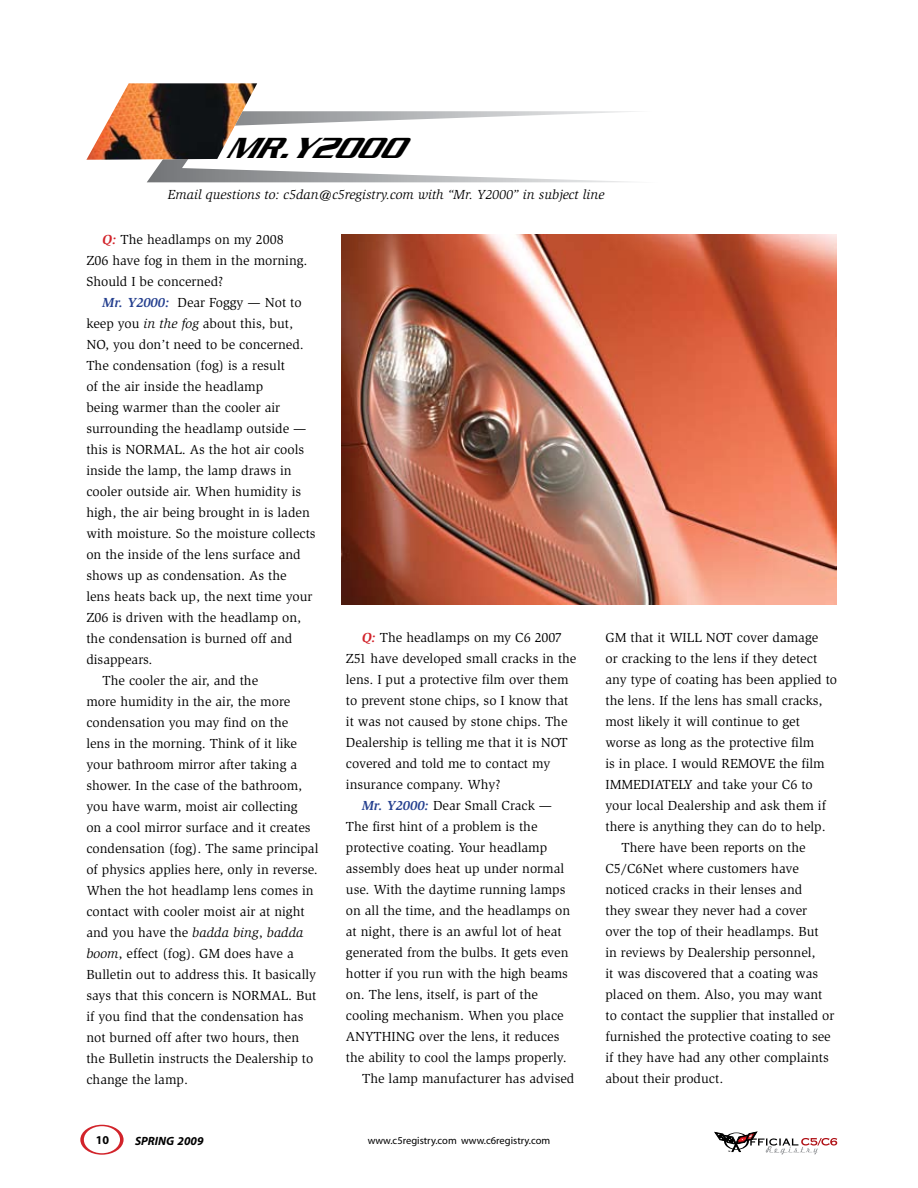
<style>
.page{position:relative;width:918px;height:1188px;background:#fff}
.page>*{position:absolute;margin:0;border:0;box-sizing:border-box;transform-origin:0 0}
.t1{font:italic 500 31.5px "Serpentine";color:#000}
.t2{font:13.5px/21px "Slimbach";color:#000}
.t3{font:italic 13.5px "Slimbach";color:#000}
.t4{font:italic 700 12px "Myriad";color:#000}
.t5{font:700 12px "Myriad";color:#000}
.t6{font:10.5px "Myriad";color:#000}
.t7{font:700 3.15px "Helvetica";color:#000;scale:.75 1}
.s1{font-weight:700;font-style:italic;color:#d2232a}
.s2{font-weight:700;font-style:italic;color:#25408f}
.s3{font-style:italic}
</style>
<div class="page">
<svg style="left:80px;top:1125px;width:44px;height:30px"></svg>
<svg style="left:715px;top:1132px;width:122px;height:23px"></svg>
<svg style="left:147px;top:83px;width:489px;height:99px"></svg>
<img style="left:86px;top:83px;width:171px;height:77px">
<img style="left:342px;top:235px;width:495px;height:369px">
<h1 class="t1" style="left:225px;top:130px;width:177px">MR.Y2000</h1>
<p class="t3" style="left:168px;top:187px;width:438px">Email questions to: c5dan@c5registry.com with “Mr. Y2000” in subject line</p>
<p class="t2" style="left:86px;top:229px;width:223px;text-indent:16px"><span class="s1">Q:</span> The headlamps on my 2008<br>Z06 have fog in them in the morning.<br>Should I be concerned?</p>
<p class="t2" style="left:103px;top:292px;width:201px"><span class="s2">Mr. Y2000:</span> Dear Foggy — Not to</p>
<p class="t2" style="left:86px;top:313px;width:208px">keep you <span class="s3">in the fog</span> about this, but,</p>
<p class="t2" style="left:86px;top:334px;width:219px">NO, you don’t need to be concerned.</p>
<p class="t2" style="left:86px;top:355px;width:200px">The condensation (fog) is a result</p>
<p class="t2" style="left:86px;top:376px;width:178px">of the air inside the headlamp</p>
<p class="t2" style="left:86px;top:397px;width:195px">being warmer than the cooler air</p>
<p class="t2" style="left:86px;top:418px;width:222px">surrounding the headlamp outside —</p>
<p class="t2" style="left:86px;top:439px;width:219px">this is NORMAL. As the hot air cools</p>
<p class="t2" style="left:86px;top:460px;width:207px">inside the lamp, the lamp draws in</p>
<p class="t2" style="left:86px;top:481px;width:216px">cooler outside air. When humidity is</p>
<p class="t2" style="left:86px;top:502px;width:225px">high, the air being brought in is laden</p>
<p class="t2" style="left:86px;top:523px;width:231px">with moisture. So the moisture collects</p>
<p class="t2" style="left:86px;top:544px;width:216px">on the inside of the lens surface and</p>
<p class="t2" style="left:86px;top:565px;width:202px">shows up as condensation. As the</p>
<p class="t2" style="left:86px;top:586px;width:228px">lens heats back up, the next time your</p>
<p class="t2" style="left:86px;top:607px;width:216px">Z06 is driven with the headlamp on,</p>
<p class="t2" style="left:86px;top:628px;width:208px">the condensation is burned off and</p>
<p class="t2" style="left:86px;top:649px;width:68px">disappears.</p>
<p class="t2" style="left:103px;top:670px;width:157px">The cooler the air, and the</p>
<p class="t2" style="left:86px;top:691px;width:205px">more humidity in the air, the more</p>
<p class="t2" style="left:86px;top:712px;width:203px">condensation you may find on the</p>
<p class="t2" style="left:86px;top:733px;width:212px">lens in the morning. Think of it like</p>
<p class="t2" style="left:86px;top:754px;width:212px">your bathroom mirror after taking a</p>
<p class="t2" style="left:86px;top:775px;width:217px">shower. In the case of the bathroom,</p>
<p class="t2" style="left:86px;top:796px;width:213px">you have warm, moist air collecting</p>
<p class="t2" style="left:86px;top:817px;width:226px">on a cool mirror surface and it creates</p>
<p class="t2" style="left:86px;top:838px;width:234px">condensation (fog). The same principal</p>
<p class="t2" style="left:86px;top:859px;width:233px">of physics applies here, only in reverse.</p>
<p class="t2" style="left:86px;top:880px;width:229px">When the hot headlamp lens comes in</p>
<p class="t2" style="left:86px;top:901px;width:220px">contact with cooler moist air at night</p>
<p class="t2" style="left:86px;top:922px;width:219px">and you have the <span class="s3">badda bing</span>, <span class="s3">badda</span></p>
<p class="t2" style="left:86px;top:943px;width:209px"><span class="s3">boom</span>, effect (fog). GM does have a</p>
<p class="t2" style="left:86px;top:964px;width:231px">Bulletin out to address this. It basically</p>
<p class="t2" style="left:86px;top:985px;width:232px">says that this concern is NORMAL. But</p>
<p class="t2" style="left:86px;top:1006px;width:219px">if you find that the condensation has</p>
<p class="t2" style="left:86px;top:1027px;width:214px">not burned off after two hours, then</p>
<p class="t2" style="left:86px;top:1048px;width:229px">the Bulletin instructs the Dealership to</p>
<p class="t2" style="left:86px;top:1069px;width:103px">change the lamp.</p>
<p class="t2" style="left:362px;top:627px;width:201px"><span class="s1">Q:</span> The headlamps on my C6 2007</p>
<p class="t2" style="left:346px;top:648px;width:232px">Z51 have developed small cracks in the</p>
<p class="t2" style="left:346px;top:669px;width:224px">lens. I put a protective film over them</p>
<p class="t2" style="left:346px;top:690px;width:224px">to prevent stone chips, so I know that</p>
<p class="t2" style="left:346px;top:711px;width:223px">it was not caused by stone chips. The</p>
<p class="t2" style="left:346px;top:732px;width:223px">Dealership is telling me that it is NOT</p>
<p class="t2" style="left:346px;top:753px;width:206px">covered and told me to contact my</p>
<p class="t2" style="left:346px;top:774px;width:156px">insurance company. Why?</p>
<p class="t2" style="left:362px;top:795px;width:192px"><span class="s2">Mr. Y2000:</span> Dear Small Crack —</p>
<p class="t2" style="left:346px;top:816px;width:193px">The first hint of a problem is the</p>
<p class="t2" style="left:346px;top:837px;width:203px">protective coating. Your headlamp</p>
<p class="t2" style="left:346px;top:858px;width:220px">assembly does heat up under normal</p>
<p class="t2" style="left:346px;top:879px;width:221px">use. With the daytime running lamps</p>
<p class="t2" style="left:346px;top:900px;width:226px">on all the time, and the headlamps on</p>
<p class="t2" style="left:346px;top:921px;width:217px">at night, there is an awful lot of heat</p>
<p class="t2" style="left:346px;top:942px;width:224px">generated from the bulbs. It gets even</p>
<p class="t2" style="left:346px;top:963px;width:224px">hotter if you run with the high beams</p>
<p class="t2" style="left:346px;top:984px;width:194px">on. The lens, itself, is part of the</p>
<p class="t2" style="left:346px;top:1005px;width:219px">cooling mechanism. When you place</p>
<p class="t2" style="left:346px;top:1026px;width:215px">ANYTHING over the lens, it reduces</p>
<p class="t2" style="left:346px;top:1047px;width:223px">the ability to cool the lamps properly.</p>
<p class="t2" style="left:362px;top:1068px;width:214px">The lamp manufacturer has advised</p>
<p class="t2" style="left:605px;top:627px;width:214px">GM that it WILL NOT cover damage</p>
<p class="t2" style="left:605px;top:648px;width:213px">or cracking to the lens if they detect</p>
<p class="t2" style="left:605px;top:669px;width:233px">any type of coating has been applied to</p>
<p class="t2" style="left:605px;top:690px;width:219px">the lens. If the lens has small cracks,</p>
<p class="t2" style="left:605px;top:711px;width:196px">most likely it will continue to get</p>
<p class="t2" style="left:605px;top:732px;width:210px">worse as long as the protective film</p>
<p class="t2" style="left:605px;top:753px;width:221px">is in place. I would REMOVE the film</p>
<p class="t2" style="left:605px;top:774px;width:209px">IMMEDIATELY and take your C6 to</p>
<p class="t2" style="left:605px;top:795px;width:222px">your local Dealership and ask them if</p>
<p class="t2" style="left:605px;top:816px;width:222px">there is anything they can do to help.</p>
<p class="t2" style="left:622px;top:837px;width:186px">There have been reports on the</p>
<p class="t2" style="left:605px;top:858px;width:195px">C5/C6Net where customers have</p>
<p class="t2" style="left:605px;top:879px;width:198px">noticed cracks in their lenses and</p>
<p class="t2" style="left:605px;top:900px;width:203px">they swear they never had a cover</p>
<p class="t2" style="left:605px;top:921px;width:215px">over the top of their headlamps. But</p>
<p class="t2" style="left:605px;top:942px;width:212px">in reviews by Dealership personnel,</p>
<p class="t2" style="left:605px;top:963px;width:214px">it was discovered that a coating was</p>
<p class="t2" style="left:605px;top:984px;width:219px">placed on them. Also, you may want</p>
<p class="t2" style="left:605px;top:1005px;width:231px">to contact the supplier that installed or</p>
<p class="t2" style="left:605px;top:1026px;width:227px">furnished the protective coating to see</p>
<p class="t2" style="left:605px;top:1047px;width:225px">if they have had any other complaints</p>
<p class="t2" style="left:605px;top:1068px;width:119px">about their product.</p>
<p class="t5" style="left:96px;top:1134px;width:15px">10</p>
<p class="t4" style="left:135px;top:1135px;width:70px">SPRING 2009</p>
<p class="t6" style="left:368px;top:1136px;width:184px">www.c5registry.com www.c6registry.com</p>
<p class="t7" style="left:728px;top:1149px;width:5px">™</p>
</div>
